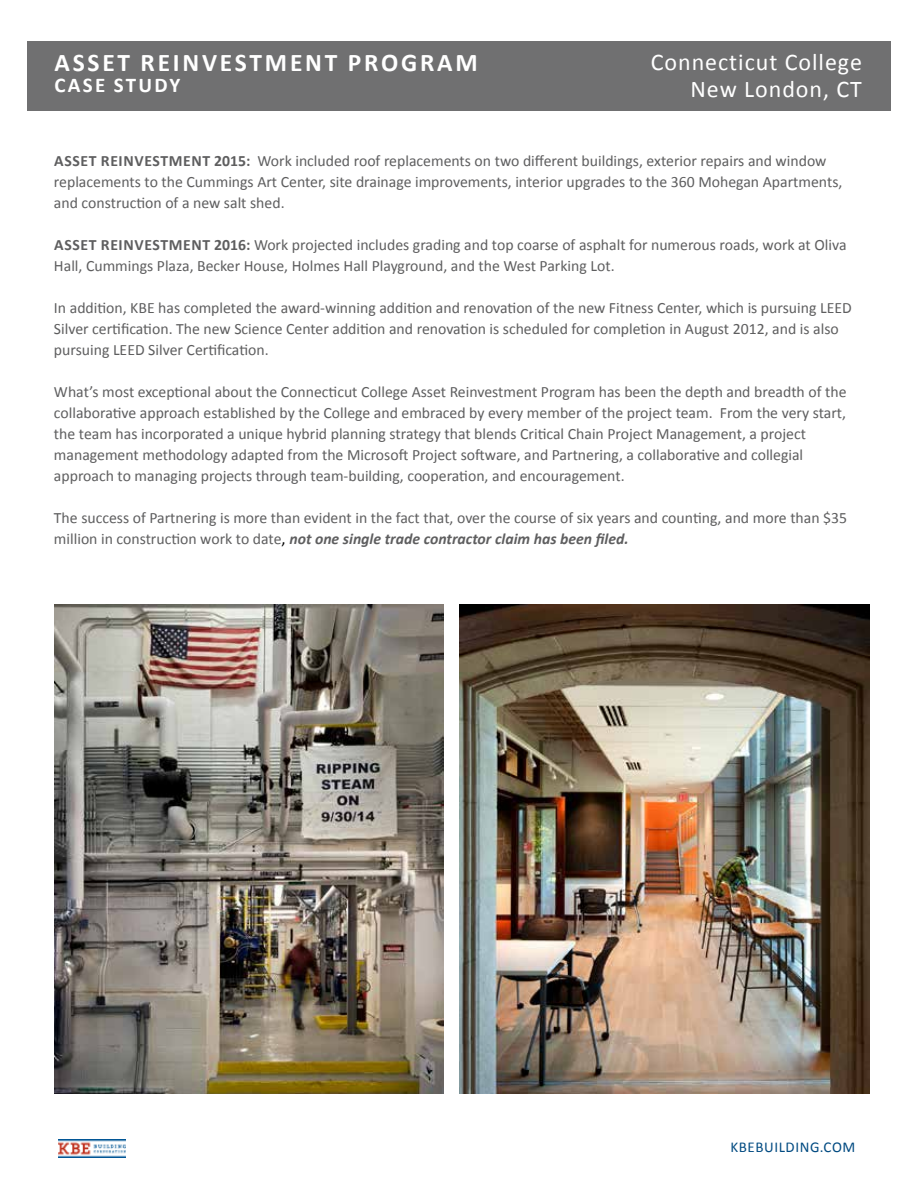
<style>
.page{position:relative;width:918px;height:1188px;background:#fff}
.page>*{position:absolute;margin:0;border:0;box-sizing:border-box;transform-origin:0 0}
.t1{font:700 25.5px "Calibri";letter-spacing:.11em;color:#fff}
.t2{font:24px/27px "Calibri";letter-spacing:.04em;color:#fff;text-align:right}
.t3{font:700 21px "Calibri";letter-spacing:.11em;color:#fff}
.t4{font:15.75px/21px "Calibri";color:#5e5e5f}
.t5{font:15px "Calibri";letter-spacing:.04em;color:#004a81}
.s1{font-weight:700}
.s2{font-size:16.5px;color:#000}
.s3{font-weight:700;font-style:italic}
</style>
<div class="page">
<div style="left:27px;top:41px;width:864px;height:69px;background:#707071"></div>
<img style="left:58px;top:1139px;width:67px;height:18px">
<img style="left:54px;top:605px;width:390px;height:489px">
<img style="left:459px;top:605px;width:410px;height:489px">
<h1 class="t1" style="left:54px;top:46px;width:425px">ASSET REINVESTMENT PROGRAM</h1>
<h3 class="t3" style="left:54px;top:72px;width:127px">CASE STUDY</h3>
<h2 class="t2" style="left:651px;top:49px;width:213px">Connecticut College<br>New London, CT</h2>
<p class="t4" style="left:54px;top:150px;width:790px"><span class="s1">ASSET REINVESTMENT 2015:</span> Work included roof replacements on two different buildings, exterior repairs and window replacements to the Cummings Art Center, site drainage improvements, interior upgrades to the 360 Mohegan Apartments, and construction of a new salt shed.</p>
<p class="t4" style="left:54px;top:234px;width:794px"><span class="s1">ASSET REINVESTMENT 2016:</span> Work projected includes grading and top coarse of asphalt for numerous roads, work at Oliva<br>Hall, Cummings Plaza, Becker House, Holmes Hall Playground, and the West Parking Lot.</p>
<p class="t4" style="left:54px;top:297px;width:799px">In addition, KBE has completed the award-winning addition and renovation of the new Fitness Center, which is pursuing LEED<br>Silver certification. The new Science Center addition and renovation is scheduled for completion in August 2012, and is also pursuing LEED Silver Certification.</p>
<p class="t4" style="left:54px;top:381px;width:794px">What’s most exceptional about the Connecticut College Asset Reinvestment Program has been the depth and breadth of the collaborative approach established by the College and embraced by every member of the project team. From the very start, the team has incorporated a unique hybrid planning strategy that blends Critical Chain Project Management, a project management methodology adapted from the Microsoft Project software, and Partnering, a collaborative and collegial approach to managing projects through team-building, cooperation, and encouragement.</p>
<p class="t4" style="left:54px;top:507px;width:795px">The success of Partnering is more than evident in the fact that, over the course of six years and counting, and more than $35 million in construction work to date<span class="s2">,</span> <span class="s3">not one single trade contractor claim has been filed.</span></p>
<p class="t5" style="left:730px;top:1138px;width:127px">KBEBUILDING.COM</p>
</div>
